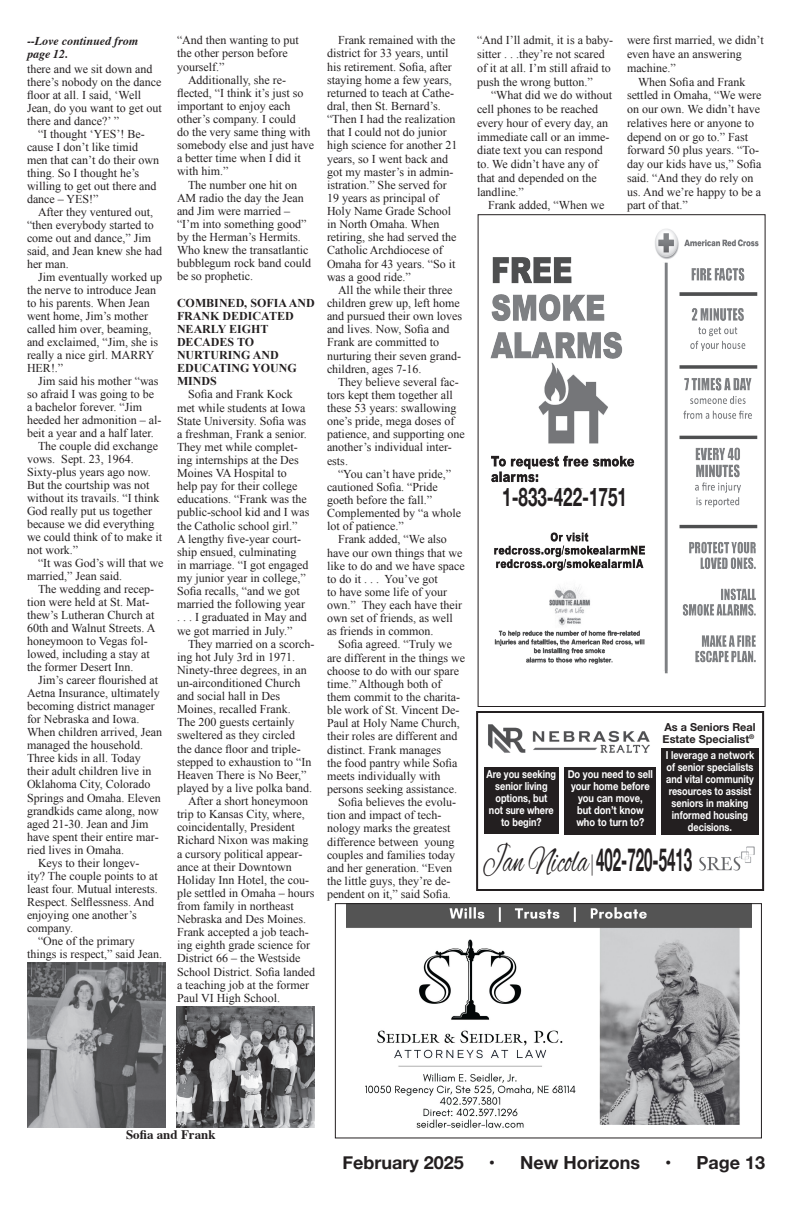
<style>
.page{position:relative;width:792px;height:1224px;background:#fff}
.page>*{position:absolute;margin:0;border:0;box-sizing:border-box;transform-origin:0 0}
.t1{font:700 31.7px "Helvetica Neue";color:#231f20;scale:.47 1}
.t2{font:700 25.5px "Helvetica Neue";color:#231f20;scale:.67 1}
.t3{font:700 18px "Helvetica Neue";color:#231f20}
.t4{font:700 13px "Times";color:#231f20}
.t5{font:12px/13.1px "Times New Roman";color:#231f20}
.t6{font:700 12px/13.1px "Times New Roman";color:#231f20}
.t7{font:italic 700 12px "Times";color:#231f20}
.t8{font:700 11px/12px "Helvetica Neue";color:#fff;text-align:center;scale:.83 1}
.t9{font:700 11px/12px "Helvetica Neue";color:#fff;text-align:center;scale:.85 1}
.t10{font:700 11px/12px "Helvetica Neue";color:#231f20}
.s1{font-weight:400;color:#fff}
.s2{font-family:"Alex Brush";font-weight:400;font-size:39.7px}
.s3{font-weight:400;font-size:21.2px}
</style>
<div class="page">
<img style="left:346px;top:905px;width:405px;height:223px">
<div style="left:335px;top:903px;width:427px;height:235px;border:1px solid #231f20"></div>
<img style="left:490px;top:229px;width:268px;height:445px">
<div style="left:478px;top:214px;width:288px;height:493px;border:1px solid #231f20"></div>
<div style="left:498px;top:489px;width:133px;height:27px;background:#fff"></div>
<img style="left:27px;top:962px;width:139px;height:165px">
<img style="left:176px;top:1007px;width:139px;height:120px">
<div style="left:661px;top:749px;width:98px;height:86px;background:#231f20"></div>
<div style="left:476px;top:711px;width:288px;height:180px;border:2px solid #231f20"></div>
<img style="left:488px;top:724px;width:162px;height:29px">
<img style="left:699px;top:846px;width:56px;height:25px">
<div style="left:484px;top:767px;width:74px;height:67px;background:#231f20"></div>
<div style="left:565px;top:767px;width:91px;height:68px;background:#231f20"></div>
<p class="t7" style="left:27px;top:33px;width:113px">--Love continued from</p>
<p class="t7" style="left:27px;top:46px;width:43px">page 12.</p>
<p class="t5" style="left:27px;top:62px;width:136px">there and we sit down and there’s nobody on the dance floor at all. I said, ‘Well<br>Jean, do you want to get out there and dance?’ ”</p>
<p class="t5" style="left:27px;top:127px;width:134px;text-indent:11px">“I thought ‘YES’! Be&shy;cause I don’t like timid men that can’t do their own thing. So I thought he’s willing to get out there and dance – YES!”</p>
<p class="t5" style="left:27px;top:205px;width:137px;text-indent:11px">After they ventured out, “then everybody started to come out and dance,” Jim said, and Jean knew she had her man.</p>
<p class="t5" style="left:27px;top:270px;width:137px;text-indent:11px">Jim eventually worked up the nerve to introduce Jean to his parents. When Jean went home, Jim’s mother called him over, beaming, and exclaimed, “Jim, she is really a nice girl. MARRY<br>HER!.”</p>
<p class="t5" style="left:27px;top:374px;width:136px;text-indent:11px">Jim said his mother “was so afraid I was going to be a bachelor forever. “Jim heeded her admonition – al&shy;beit a year and a half later.</p>
<p class="t5" style="left:27px;top:440px;width:137px;text-indent:11px">The couple did exchange vows. Sept. 23, 1964.<br>Sixty-plus years ago now.<br>But the courtship was not without its travails. “I think<br>God really put us together because we did everything we could think of to make it not work.”</p>
<p class="t5" style="left:27px;top:557px;width:138px;text-indent:11px">“It was God’s will that we married,” Jean said.</p>
<p class="t5" style="left:27px;top:583px;width:130px;text-indent:11px">The wedding and recep&shy;tion were held at St. Mat&shy;thew’s Lutheran Church at<br>60th and Walnut Streets. A honeymoon to Vegas fol&shy;lowed, including a stay at the former Desert Inn.</p>
<p class="t5" style="left:27px;top:674px;width:137px;text-indent:11px">Jim’s career flourished at<br>Aetna Insurance, ultimately becoming district manager for Nebraska and Iowa.<br>When children arrived, Jean managed the household.<br>Three kids in all. Today their adult children live in<br>Oklahoma City, Colorado<br>Springs and Omaha. Eleven grandkids came along, now aged 21-30. Jean and Jim have spent their entire mar&shy;ried lives in Omaha.</p>
<p class="t5" style="left:27px;top:856px;width:132px;text-indent:11px">Keys to their longev&shy;ity? The couple points to at least four. Mutual interests.<br>Respect. Selflessness. And enjoying one another’s company.</p>
<p class="t5" style="left:27px;top:934px;width:137px;text-indent:11px">“One of the primary things is respect,” said Jean.</p>
<p class="t5" style="left:177px;top:34px;width:123px">“And then wanting to put the other person before yourself.”</p>
<p class="t5" style="left:177px;top:73px;width:139px;text-indent:11px">Additionally, she re&shy;flected, “I think it’s just so important to enjoy each other’s company. I could<br>do the very same thing with somebody else and just have a better time when I did it with him.”</p>
<p class="t5" style="left:177px;top:178px;width:136px;text-indent:11px">The number one hit on<br>AM radio the day the Jean and Jim were married – “I’m into something good” by the Herman’s Hermits.<br>Who knew the transatlantic bubblegum rock band could be so prophetic.</p>
<p class="t6" style="left:177px;top:296px;width:139px">COMBINED, SOFIA AND<br>FRANK DEDICATED<br>NEARLY EIGHT</p>
<p class="t6" style="left:177px;top:335px;width:79px">DECADES TO</p>
<p class="t6" style="left:177px;top:348px;width:103px">NURTURING AND</p>
<p class="t6" style="left:177px;top:361px;width:121px">EDUCATING YOUNG<br>MINDS</p>
<p class="t5" style="left:177px;top:388px;width:134px;text-indent:11px">Sofia and Frank Kock met while students at Iowa<br>State University. Sofia was a freshman, Frank a senior.<br>They met while complet&shy;ing internships at the Des<br>Moines VA Hospital to help pay for their college educations. “Frank was the public-school kid and I was the Catholic school girl.”<br>A lengthy five-year court&shy;ship ensued, culminating<br>in marriage. “I got engaged my junior year in college,”<br>Sofia recalls, “and we got married the following year . . . I graduated in May and we got married in July.”</p>
<p class="t5" style="left:177px;top:637px;width:139px;text-indent:11px">They married on a scorch&shy;ing hot July 3rd in 1971.<br>Ninety-three degrees, in an un-airconditioned Church and social hall in Des<br>Moines, recalled Frank.<br>The 200 guests certainly sweltered as they circled<br>the dance floor and triple&shy;stepped to exhaustion to “In<br>Heaven There is No Beer,” played by a live polka band.</p>
<p class="t5" style="left:177px;top:794px;width:139px;text-indent:11px">After a short honeymoon trip to Kansas City, where, coincidentally, President<br>Richard Nixon was making a cursory political appear&shy;ance at their Downtown<br>Holiday Inn Hotel, the cou&shy;ple settled in Omaha – hours from family in northeast<br>Nebraska and Des Moines.<br>Frank accepted a job teach&shy;ing eighth grade science for<br>District 66 – the Westside<br>School District. Sofia landed a teaching job at the former<br>Paul VI High School.</p>
<p class="t5" style="left:327px;top:34px;width:132px;text-indent:11px">Frank remained with the district for 33 years, until his retirement. Sofia, after staying home a few years, returned to teach at Cathe&shy;dral, then St. Bernard’s. “Then I had the realization that I could not do junior high science for another 21 years, so I went back and got my master’s in admin&shy;istration.” She served for<br>19 years as principal of<br>Holy Name Grade School in North Omaha. When retiring, she had served the<br>Catholic Archdiocese of<br>Omaha for 43 years. “So it was a good ride.”</p>
<p class="t5" style="left:327px;top:283px;width:137px;text-indent:11px">All the while their three children grew up, left home and pursued their own loves and lives. Now, Sofia and<br>Frank are committed to nurturing their seven grand&shy;children, ages 7-16.</p>
<p class="t5" style="left:327px;top:375px;width:139px;text-indent:11px">They believe several fac&shy;tors kept them together all these 53 years: swallowing one’s pride, mega doses of patience, and supporting one another’s individual inter&shy;ests.</p>
<p class="t5" style="left:327px;top:467px;width:136px;text-indent:11px">“You can’t have pride,” cautioned Sofia. “Pride goeth before the fall.”<br>Complemented by “a whole lot of patience.”</p>
<p class="t5" style="left:327px;top:533px;width:139px;text-indent:11px">Frank added, “We also have our own things that we like to do and we have space to do it . . . You’ve got<br>to have some life of your own.” They each have their own set of friends, as well as friends in common.</p>
<p class="t5" style="left:327px;top:638px;width:140px;text-indent:11px">Sofia agreed. “Truly we are different in the things we choose to do with our spare time.” Although both of them commit to the charita&shy;ble work of St. Vincent De-<br>Paul at Holy Name Church, their roles are different and distinct. Frank manages<br>the food pantry while Sofia meets individually with persons seeking assistance.</p>
<p class="t5" style="left:327px;top:795px;width:131px;text-indent:11px">Sofia believes the evolu&shy;tion and impact of tech&shy;nology marks the greatest difference between young couples and families today and her generation. “Even the little guys, they’re de&shy;pendent on it,” said Sofia.</p>
<p class="t5" style="left:477px;top:33px;width:138px;line-height:13.8px">“And I’ll admit, it is a baby&shy;sitter . . .they’re not scared of it at all. I’m still afraid to push the wrong button.”</p>
<p class="t5" style="left:477px;top:88px;width:137px;line-height:13.8px;text-indent:14px">“What did we do without cell phones to be reached every hour of every day, an immediate call or an imme&shy;diate text you can respond to. We didn’t have any of that and depended on the landline.”</p>
<p class="t5" style="left:488px;top:199px;width:118px">Frank added, “When we</p>
<p class="t5" style="left:627px;top:33px;width:138px;line-height:13.8px">were first married, we didn’t even have an answering machine.”</p>
<p class="t5" style="left:627px;top:75px;width:136px;line-height:13.8px;text-indent:11px">When Sofia and Frank settled in Omaha, “We were on our own. We didn’t have relatives here or anyone to depend on or go to.” Fast forward 50 plus years. “To&shy;day our kids have us,” Sofia said. “And they do rely on us. And we’re happy to be a part of that.”</p>
<p class="t2" style="left:502px;top:477px;width:188px">1-833-422-1751</p>
<p class="t8" style="left:487px;top:768px;width:85px">Are you seeking senior living options, but<br>not sure where to begin?</p>
<p class="t9" style="left:568px;top:768px;width:102px">Do you need to sell your home before you can move,<br>but don’t know who to turn to?</p>
<p class="t10" style="left:663px;top:721px;width:96px">As a Seniors Real<br>Estate Specialist<sup>®</sup><span class="s1">,</span></p>
<p class="t8" style="left:666px;top:750px;width:108px">I leverage a network of senior specialists and vital community resources to assist seniors in making informed housing decisions.</p>
<p class="t1" style="left:483px;top:834px;width:448px"><span class="s2">Jan Nicola</span> <span class="s3">|</span> 402-720-5413</p>
<p class="t4" style="left:126px;top:1122px;width:91px">Sofia and Frank</p>
<p class="t3" style="left:343px;top:1148px;width:123px">February 2025</p>
<p class="t3" style="left:489px;top:1148px;width:153px">• New Horizons</p>
<p class="t3" style="left:665px;top:1148px;width:102px">• Page 13</p>
</div>
